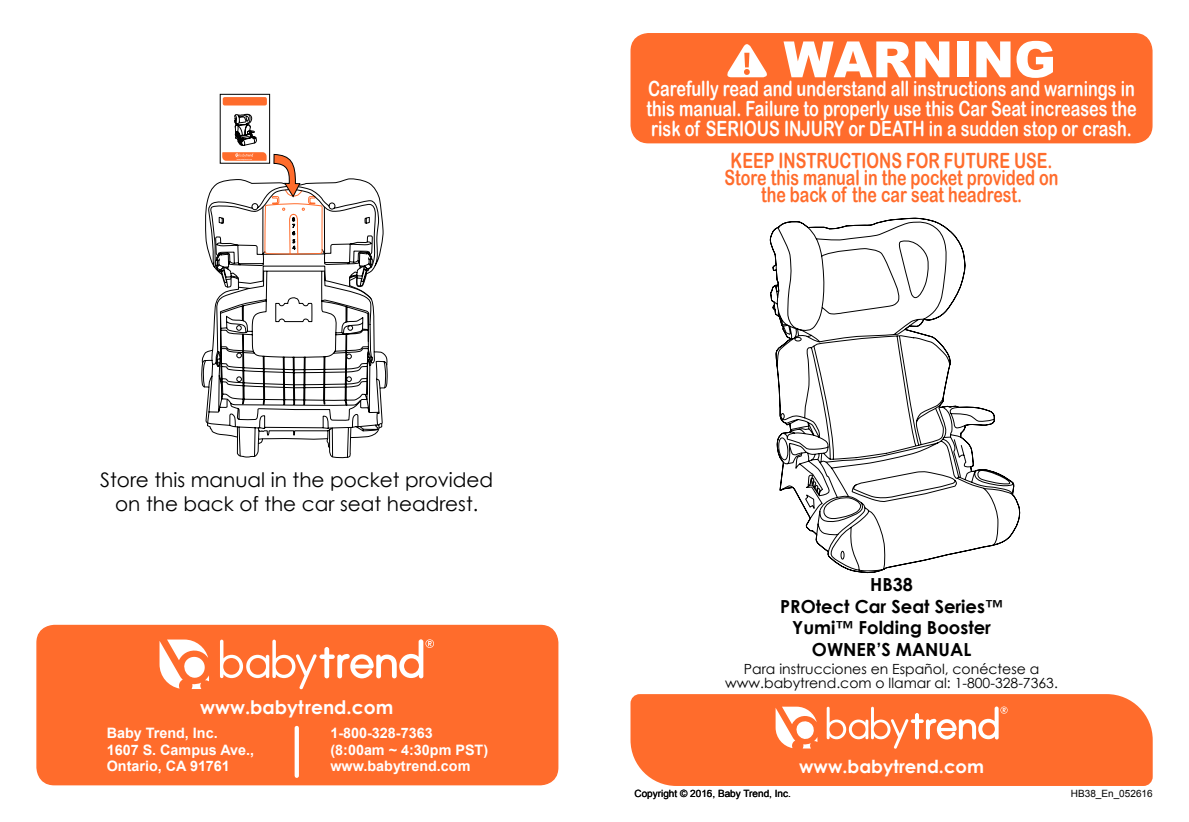
<style>
.page{position:relative;width:1189px;height:822px;background:#fff}
.page>*{position:absolute;margin:0;border:0;box-sizing:border-box;transform-origin:0 0}
.t1{font:900 50px "Arial";color:#fff}
.t2{font:21px/20px "Arial Rounded MT Bold";color:#fff;text-align:justify;scale:.77 1}
.t3{font:21px/17px "Arial Rounded MT Bold";color:#ff6c2c;text-align:center;scale:.76 1}
.t4{font:20px/24px "Century Gothic";color:#000;text-align:center}
.t5{font:700 18.6px "Century Gothic";color:#fff}
.t6{font:700 18px/21.6px "Century Gothic";color:#000;text-align:center}
.t7{font:700 18px "Century Gothic";color:#fff}
.t8{font:700 14.4px/16.6px "Arial";color:#fff}
.t9{font:14px/14px "Century Gothic";color:#000;text-align:center}
.t10{font:10px "Arial";color:#000}
</style>
<div class="page">
<div style="left:631px;top:34px;width:520px;height:109px;background:#ff6c2c;border-radius:17px"></div>
<div style="left:630px;top:33px;width:522px;height:110px;border:1px solid #ff6c2c;border-radius:17px"></div>
<svg style="left:201px;top:178px;width:187px;height:281px"></svg>
<div style="left:220px;top:94px;width:50px;height:70px;border:1px solid #000"></div>
<div style="left:223px;top:97px;width:44px;height:8px;background:#ff6c2c;border-radius:2px"></div>
<svg style="left:234px;top:114px;width:23px;height:32px"></svg>
<div style="left:37px;top:625px;width:520px;height:159px;background:#ff6c2c;border-radius:17px"></div>
<div style="left:36px;top:624px;width:522px;height:161px;border:1px solid #ff6c2c;border-radius:17px"></div>
<svg style="left:295px;top:727px;width:4px;height:48px"></svg>
<svg style="left:222px;top:152px;width:101px;height:103px"></svg>
<svg style="left:159px;top:639px;width:50px;height:50px"></svg>
<svg style="left:220px;top:639px;width:214px;height:50px"></svg>
<svg style="left:727px;top:44px;width:40px;height:33px"></svg>
<div style="left:630px;top:694px;width:522px;height:91px;background:#ff6c2c"></div>
<svg style="left:769px;top:218px;width:252px;height:356px"></svg>
<svg style="left:775px;top:706px;width:42px;height:42px"></svg>
<svg style="left:826px;top:706px;width:181px;height:42px"></svg>
<p class="t4" style="left:100px;top:468px;width:395px">Store this manual in the pocket provided on the back of the car seat headrest.</p>
<p class="t5" style="left:200px;top:695px;width:195px">www.babytrend.com</p>
<p class="t8" style="left:107px;top:725px;width:149px">Baby Trend, Inc.<br>1607 S. Campus Ave.,<br>Ontario, CA 91761</p>
<p class="t8" style="left:330px;top:725px;width:159px">1-800-328-7363 (8:00am ~ 4:30pm PST) www.babytrend.com</p>
<h1 class="t1" style="left:783px;top:32px;width:274px">WARNING</h1>
<p class="t2" style="left:646px;top:78px;width:638px">Carefully read and understand all instructions and warnings in this manual. Failure to properly use this Car Seat increases the risk of SERIOUS INJURY or DEATH in a sudden stop or crash.</p>
<p class="t3" style="left:724px;top:152px;width:441px">KEEP INSTRUCTIONS FOR FUTURE USE.<br>Store this manual in the pocket provided on the back of the car seat headrest.</p>
<p class="t6" style="left:780px;top:573px;width:224px">HB38<br>PROtect Car Seat Series™<br>Yumi™ Folding Booster<br>OWNER’S MANUAL</p>
<p class="t9" style="left:725px;top:662px;width:334px">Para instrucciones en Español, conéctese a www.babytrend.com o llamar al: 1-800-328-7363.</p>
<p class="t7" style="left:799px;top:755px;width:186px">www.babytrend.com</p>
<p class="t10" style="left:634px;top:787px;width:158px">Copyright © 2016, Baby Trend, Inc.</p>
<p class="t10" style="left:707px;top:787px;width:7px">5</p>
<p class="t10" style="left:1071px;top:787px;width:83px">HB38_En_052616</p>
</div>
